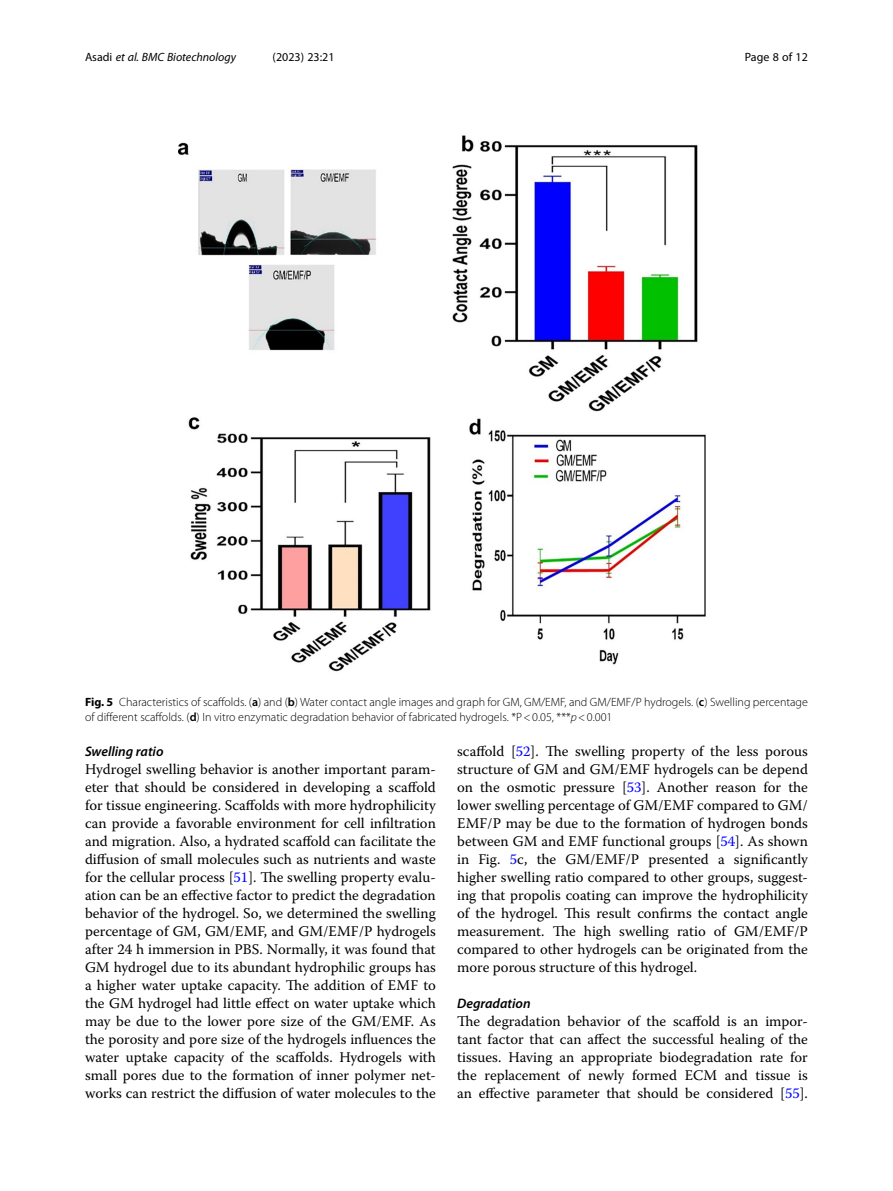
<style>
.page{position:relative;width:893px;height:1191px;background:#fff}
.page>*{position:absolute;margin:0;border:0;box-sizing:border-box;transform-origin:0 0}
.Body_Text{font:14.7px/18px "Warnock Pro";color:#000;text-align:justify}
.Head_3{font:italic 600 13.8px "Myriad Pro";color:#000}
.Figure_Caption{font:300 12px/15px "Myriad Pro";color:#000}
.t1{font:italic 12px "Myriad Pro";color:#000}
.t2{font:12px "Myriad Pro";color:#000}
.s1{font-style:normal}
.s2{font-weight:700}
.s3{font-weight:600}
.s4{font-style:italic}
.s5{color:#00f}
</style>
<div class="page">
<img style="left:179px;top:135px;width:527px;height:537px">
<p class="t1" style="left:85px;top:50px;width:153px"><span class="s1">Asadi</span> et al. BMC Biotechnology</p>
<p class="t2" style="left:273px;top:50px;width:63px">(2023) 23:21</p>
<p class="t2" style="left:745px;top:50px;width:65px">Page 8 of 12</p>
<p class="Figure_Caption" style="left:85px;top:694px;width:724px"><span class="s2">Fig. 5</span> Characteristics of scaffolds. (<span class="s3">a</span>) and (<span class="s3">b</span>) Water contact angle images and graph for GM, GM/EMF, and GM/EMF/P hydrogels. (<span class="s3">c</span>) Swelling percentage of different scaffolds. (<span class="s3">d</span>) In vitro enzymatic degradation behavior of fabricated hydrogels. *P&lt;0.05, ***<span class="s4">p</span>&lt;0.001</p>
<p class="Head_3" style="left:85px;top:743px;width:80px">Swelling ratio</p>
<p class="Body_Text" style="left:85px;top:760px;width:352px">Hydrogel swelling behavior is another important param&shy;eter that should be considered in developing a scaffold for tissue engineering. Scaffolds with more hydrophilicity can provide a favorable environment for cell infiltration and migration. Also, a hydrated scaffold can facilitate the diffusion of small molecules such as nutrients and waste for the cellular process [<span class="s5">51</span>]. The swelling property evalu&shy;ation can be an effective factor to predict the degradation behavior of the hydrogel. So, we determined the swelling percentage of GM, GM/EMF, and GM/EMF/P hydrogels after 24 h immersion in PBS. Normally, it was found that GM hydrogel due to its abundant hydrophilic groups has a higher water uptake capacity. The addition of EMF to the GM hydrogel had little effect on water uptake which may be due to the lower pore size of the GM/EMF. As the porosity and pore size of the hydrogels influences the water uptake capacity of the scaffolds. Hydrogels with small pores due to the formation of inner polymer net&shy;works can restrict the diffusion of water molecules to the</p>
<p class="Body_Text" style="left:457px;top:742px;width:352px">scaffold [<span class="s5">52</span>]. The swelling property of the less porous structure of GM and GM/EMF hydrogels can be depend on the osmotic pressure [<span class="s5">53</span>]. Another reason for the lower swelling percentage of GM/EMF compared to GM/ EMF/P may be due to the formation of hydrogen bonds between GM and EMF functional groups [<span class="s5">54</span>]. As shown in Fig. <span class="s5">5</span>c, the GM/EMF/P presented a significantly higher swelling ratio compared to other groups, suggest&shy;ing that propolis coating can improve the hydrophilicity of the hydrogel. This result confirms the contact angle measurement. The high swelling ratio of GM/EMF/P compared to other hydrogels can be originated from the more porous structure of this hydrogel.</p>
<p class="Head_3" style="left:457px;top:995px;width:75px">Degradation</p>
<p class="Body_Text" style="left:457px;top:1012px;width:352px">The degradation behavior of the scaffold is an impor&shy;tant factor that can affect the successful healing of the tissues. Having an appropriate biodegradation rate for the replacement of newly formed ECM and tissue is an effective parameter that should be considered [<span class="s5">55</span>].</p>
</div>
